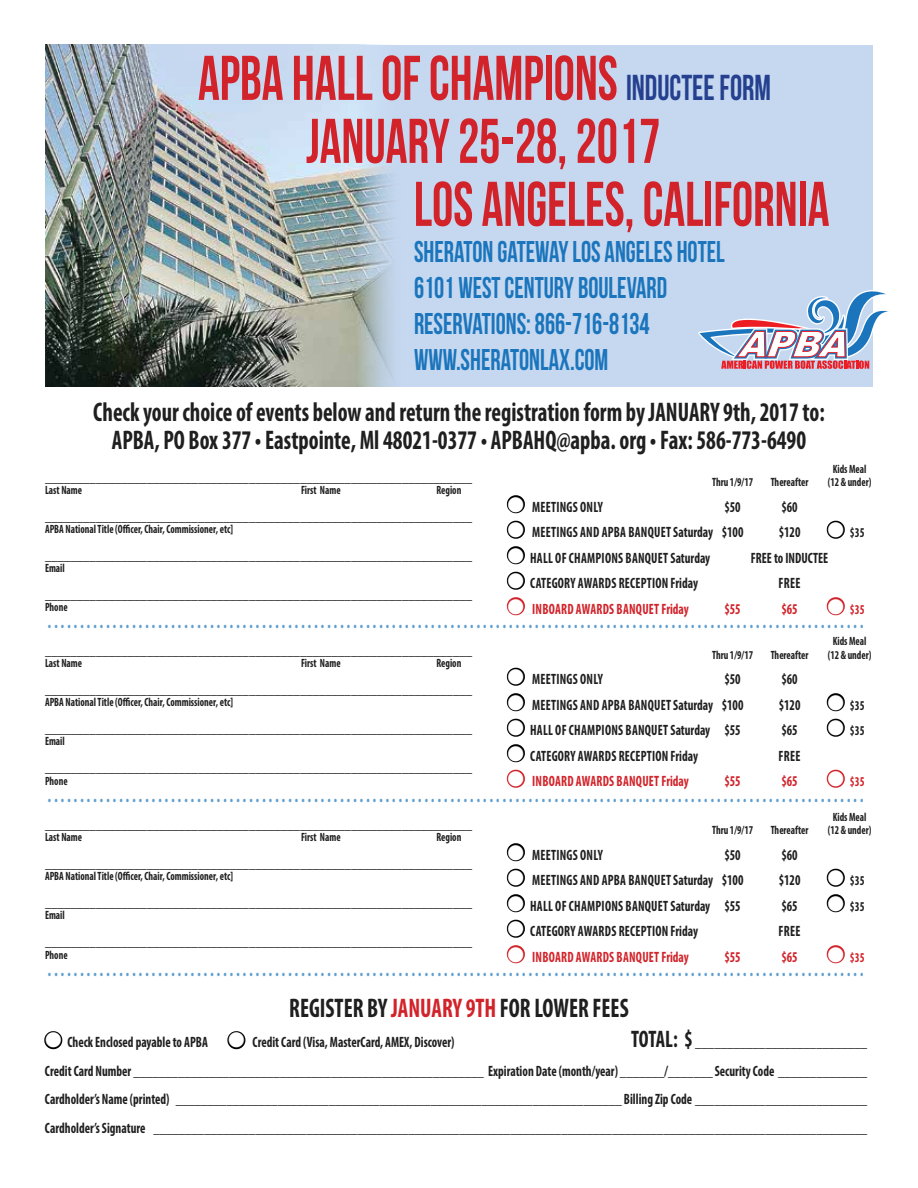
<style>
.page{position:relative;width:918px;height:1188px;background:#fff}
.page>*{position:absolute;margin:0;border:0;box-sizing:border-box;transform-origin:0 0}
.t1{font:63px/63px "Bebas Neue";color:#d2232a;text-align:center;scale:.85 1}
.t2{font:30px/36px "Bebas Neue";color:#1b75bc;scale:.85 1}
.t3{font:700 condensed 27px/28.5px "Myriad Pro";color:#1f1f1f;text-align:center;scale:.85 1}
.t4{font:700 condensed 19.5px "Myriad Pro";color:#609fd0;scale:.85 1}
.t5{font:700 condensed 15px/28.5px "Myriad Pro";letter-spacing:.02em;color:#1f1f1f;text-align:justify;scale:.85 1}
.t6{font:700 condensed 15px "Myriad Pro";letter-spacing:.02em;color:#d2232a;scale:.85 1}
.t7{font:700 condensed 15px "Myriad Pro";color:#1f1f1f;scale:.85 1}
.t8{font:700 condensed 13.5px "Myriad Pro";color:#1f1f1f;scale:.85 1}
.t9{font:700 condensed 13.5px "Myriad Pro";color:#d2232a;scale:.85 1}
.t10{font:700 condensed 12px "Myriad Pro";color:#1f1f1f;scale:.85 1}
.s1{font-size:36px;color:#25408f}
.s2{color:#fff}
.s3{color:#d2232a}
.s4{font-size:24px}
</style>
<div class="page">
<div style="left:45px;top:45px;width:828px;height:342px;background:#c5d8f0"></div>
<img style="left:45px;top:45px;width:349px;height:342px">
<svg style="left:826px;top:520px;width:19px;height:19px"></svg>
<svg style="left:506px;top:495px;width:19px;height:121px"></svg>
<svg style="left:826px;top:597px;width:19px;height:19px"></svg>
<svg style="left:826px;top:693px;width:19px;height:44px"></svg>
<svg style="left:506px;top:667px;width:19px;height:121px"></svg>
<svg style="left:826px;top:769px;width:19px;height:19px"></svg>
<svg style="left:826px;top:868px;width:19px;height:45px"></svg>
<svg style="left:506px;top:843px;width:19px;height:121px"></svg>
<svg style="left:826px;top:945px;width:19px;height:19px"></svg>
<svg style="left:44px;top:1031px;width:19px;height:19px"></svg>
<svg style="left:227px;top:1031px;width:19px;height:19px"></svg>
<svg style="left:698px;top:290px;width:190px;height:79px"></svg>
<h1 class="t1" style="left:198px;top:46px;width:676px">APBA HALL OF CHAMPIONS <span class="s1">INDUCTEE FORM<br></span>JANUARY 25-28, 2017</h1>
<h1 class="t1" style="left:414px;top:172px;width:490px">LOS ANGELES, CALIFORNIA</h1>
<h2 class="t2" style="left:414px;top:233px;width:367px">SHERATON GATEWAY LOS ANGELES HOTEL<br>6101 WEST CENTURY BOULEVARD<br>RESERVATIONS: 866-716-8134<br>WWW.SHERATONLAX.COM</h2>
<h3 class="t3" style="left:93px;top:397px;width:862px">Check your choice of events below and return the registration form by JANUARY 9th, 2017 to:<br>APBA, PO Box 377 • Eastpointe, Ml 48021-0377 • APBAHQ@apba. org • Fax: 586-773-6490</h3>
<p class="t5" style="left:45px;top:463px;width:504px">___________________________________________________________________</p>
<p class="t10" style="left:45px;top:483px;width:45px">Last Name</p>
<p class="t10" style="left:301px;top:483px;width:48px">First Name</p>
<p class="t10" style="left:436px;top:483px;width:31px">Region</p>
<p class="t5" style="left:45px;top:502px;width:504px">___________________________________________________________________</p>
<p class="t10" style="left:45px;top:522px;width:223px">APBA National Title (Officer, Chair, Commissioner, etc]</p>
<p class="t5" style="left:45px;top:541px;width:504px">___________________________________________________________________</p>
<p class="t10" style="left:45px;top:561px;width:25px">Email</p>
<p class="t5" style="left:45px;top:580px;width:504px">___________________________________________________________________</p>
<p class="t10" style="left:45px;top:600px;width:28px">Phone</p>
<h3 class="t4" style="left:48px;top:609px;width:962px">. . . . . . . . . . . . . . . . . . . . . . . . . . . . . . . . . . . . . . . . . . . . . . . . . . . . . . . . . . . . . . . . . . . . . . . . . . . . . . . . . . . . . . . . . . . . . . . . . . . . . . . . . . . . . . . . . . . . . . . . . . . . . .</h3>
<p class="t5" style="left:45px;top:635px;width:504px">___________________________________________________________________</p>
<p class="t10" style="left:45px;top:655px;width:45px">Last Name</p>
<p class="t10" style="left:301px;top:655px;width:48px">First Name</p>
<p class="t10" style="left:436px;top:655px;width:31px">Region</p>
<p class="t5" style="left:45px;top:674px;width:504px">___________________________________________________________________</p>
<p class="t10" style="left:45px;top:694px;width:223px">APBA National Title (Officer, Chair, Commissioner, etc]</p>
<p class="t5" style="left:45px;top:713px;width:504px">___________________________________________________________________</p>
<p class="t10" style="left:45px;top:733px;width:25px">Email</p>
<p class="t5" style="left:45px;top:752px;width:504px">___________________________________________________________________</p>
<p class="t10" style="left:45px;top:774px;width:28px">Phone</p>
<h3 class="t4" style="left:48px;top:783px;width:962px">. . . . . . . . . . . . . . . . . . . . . . . . . . . . . . . . . . . . . . . . . . . . . . . . . . . . . . . . . . . . . . . . . . . . . . . . . . . . . . . . . . . . . . . . . . . . . . . . . . . . . . . . . . . . . . . . . . . . . . . . . . . . . .</h3>
<p class="t5" style="left:45px;top:809px;width:504px">___________________________________________________________________</p>
<p class="t10" style="left:45px;top:829px;width:45px">Last Name</p>
<p class="t10" style="left:301px;top:829px;width:48px">First Name</p>
<p class="t10" style="left:436px;top:829px;width:31px">Region</p>
<p class="t5" style="left:45px;top:848px;width:504px">___________________________________________________________________</p>
<p class="t10" style="left:45px;top:868px;width:223px">APBA National Title (Officer, Chair, Commissioner, etc]</p>
<p class="t5" style="left:45px;top:887px;width:504px">___________________________________________________________________</p>
<p class="t10" style="left:45px;top:907px;width:25px">Email</p>
<p class="t5" style="left:45px;top:926px;width:504px">___________________________________________________________________</p>
<p class="t10" style="left:45px;top:948px;width:28px">Phone</p>
<h3 class="t4" style="left:48px;top:957px;width:962px">. . . . . . . . . . . . . . . . . . . . . . . . . . . . . . . . . . . . . . . . . . . . . . . . . . . . . . . . . . . . . . . . . . . . . . . . . . . . . . . . . . . . . . . . . . . . . . . . . . . . . . . . . . . . . . . . . . . . . . . . . . . . . .</h3>
<p class="t10" style="left:833px;top:461px;width:41px">Kids Meal</p>
<p class="t10" style="left:712px;top:475px;width:50px">Thru 1/9/17</p>
<p class="t10" style="left:771px;top:475px;width:46px">Thereafter</p>
<p class="t10" style="left:828px;top:475px;width:53px">(12 &amp; under)</p>
<p class="t5" style="left:508px;top:492px;width:114px"><span class="s2">●</span> MEETINGS ONLY</p>
<p class="t5" style="left:724px;top:492px;width:21px">$50</p>
<p class="t5" style="left:781px;top:492px;width:21px">$60</p>
<p class="t5" style="left:508px;top:517px;width:279px"><span class="s2">●</span> MEETINGS AND APBA BANQUET Saturday $100</p>
<p class="t5" style="left:779px;top:517px;width:27px">$120</p>
<p class="t8" style="left:827px;top:524px;width:45px"><span class="s2">●</span> $35</p>
<p class="t5" style="left:508px;top:543px;width:240px"><span class="s2">●</span> HALL OF CHAMPIONS BANQUET Saturday</p>
<p class="t7" style="left:751px;top:548px;width:92px">FREE to INDUCTEE</p>
<p class="t5" style="left:508px;top:568px;width:226px"><span class="s2">●</span> CATEGORY AWARDS RECEPTION Friday</p>
<p class="t5" style="left:779px;top:568px;width:27px">FREE</p>
<p class="t6" style="left:508px;top:599px;width:215px"><span class="s2">●</span> INBOARD AWARDS BANQUET Friday</p>
<p class="t6" style="left:724px;top:599px;width:21px">$55</p>
<p class="t6" style="left:781px;top:599px;width:21px">$65</p>
<p class="t9" style="left:827px;top:601px;width:45px"><span class="s2">●</span> $35</p>
<p class="t10" style="left:833px;top:634px;width:41px">Kids Meal</p>
<p class="t10" style="left:712px;top:647px;width:50px">Thru 1/9/17</p>
<p class="t10" style="left:771px;top:647px;width:46px">Thereafter</p>
<p class="t10" style="left:828px;top:647px;width:53px">(12 &amp; under)</p>
<p class="t5" style="left:508px;top:664px;width:114px"><span class="s2">●</span> MEETINGS ONLY</p>
<p class="t5" style="left:724px;top:664px;width:21px">$50</p>
<p class="t5" style="left:781px;top:664px;width:21px">$60</p>
<p class="t5" style="left:508px;top:690px;width:279px"><span class="s2">●</span> MEETINGS AND APBA BANQUET Saturday $100</p>
<p class="t5" style="left:779px;top:690px;width:27px">$120</p>
<p class="t8" style="left:827px;top:697px;width:45px"><span class="s2">●</span> $35</p>
<p class="t5" style="left:508px;top:715px;width:276px"><span class="s2">●</span> HALL OF CHAMPIONS BANQUET Saturday $55</p>
<p class="t5" style="left:781px;top:715px;width:21px">$65</p>
<p class="t8" style="left:827px;top:722px;width:45px"><span class="s2">●</span> $35</p>
<p class="t5" style="left:508px;top:741px;width:226px"><span class="s2">●</span> CATEGORY AWARDS RECEPTION Friday</p>
<p class="t5" style="left:779px;top:741px;width:27px">FREE</p>
<p class="t6" style="left:508px;top:772px;width:215px"><span class="s2">●</span> INBOARD AWARDS BANQUET Friday</p>
<p class="t6" style="left:724px;top:772px;width:21px">$55</p>
<p class="t6" style="left:781px;top:772px;width:21px">$65</p>
<p class="t9" style="left:827px;top:773px;width:45px"><span class="s2">●</span> $35</p>
<p class="t10" style="left:833px;top:809px;width:41px">Kids Meal</p>
<p class="t10" style="left:712px;top:823px;width:50px">Thru 1/9/17</p>
<p class="t10" style="left:771px;top:823px;width:46px">Thereafter</p>
<p class="t10" style="left:828px;top:823px;width:53px">(12 &amp; under)</p>
<p class="t5" style="left:508px;top:840px;width:114px"><span class="s2">●</span> MEETINGS ONLY</p>
<p class="t5" style="left:724px;top:840px;width:21px">$50</p>
<p class="t5" style="left:781px;top:840px;width:21px">$60</p>
<p class="t5" style="left:508px;top:865px;width:279px"><span class="s2">●</span> MEETINGS AND APBA BANQUET Saturday $100</p>
<p class="t5" style="left:779px;top:865px;width:27px">$120</p>
<p class="t8" style="left:827px;top:872px;width:45px"><span class="s2">●</span> $35</p>
<p class="t5" style="left:508px;top:891px;width:276px"><span class="s2">●</span> HALL OF CHAMPIONS BANQUET Saturday $55</p>
<p class="t5" style="left:781px;top:891px;width:21px">$65</p>
<p class="t8" style="left:827px;top:898px;width:45px"><span class="s2">●</span> $35</p>
<p class="t5" style="left:508px;top:916px;width:226px"><span class="s2">●</span> CATEGORY AWARDS RECEPTION Friday</p>
<p class="t5" style="left:779px;top:916px;width:27px">FREE</p>
<p class="t6" style="left:508px;top:947px;width:215px"><span class="s2">●</span> INBOARD AWARDS BANQUET Friday</p>
<p class="t6" style="left:724px;top:947px;width:21px">$55</p>
<p class="t6" style="left:781px;top:947px;width:21px">$65</p>
<p class="t9" style="left:827px;top:949px;width:45px"><span class="s2">●</span> $35</p>
<h3 class="t3" style="left:289px;top:994px;width:401px">REGISTER BY <span class="s3">JANUARY 9TH</span> FOR LOWER FEES</h3>
<p class="t7" style="left:45px;top:1033px;width:483px"><span class="s2">●</span> Check Enclosed payable to APBA <span class="s2">●</span> Credit Card (Visa, MasterCard, AMEX, Discover)</p>
<p class="t5" style="left:45px;top:1028px;width:969px;text-indent:586px"><span class="s4">TOTAL: $</span> ___________________________ Credit Card Number _______________________________________________________ Expiration Date (month/year) _______/_______ Security Code ______________ Cardholder’s Name (printed) ______________________________________________________________________ Billing Zip Code ___________________________ Cardholder’s Signature ________________________________________________________________________________________________________________</p>
</div>
